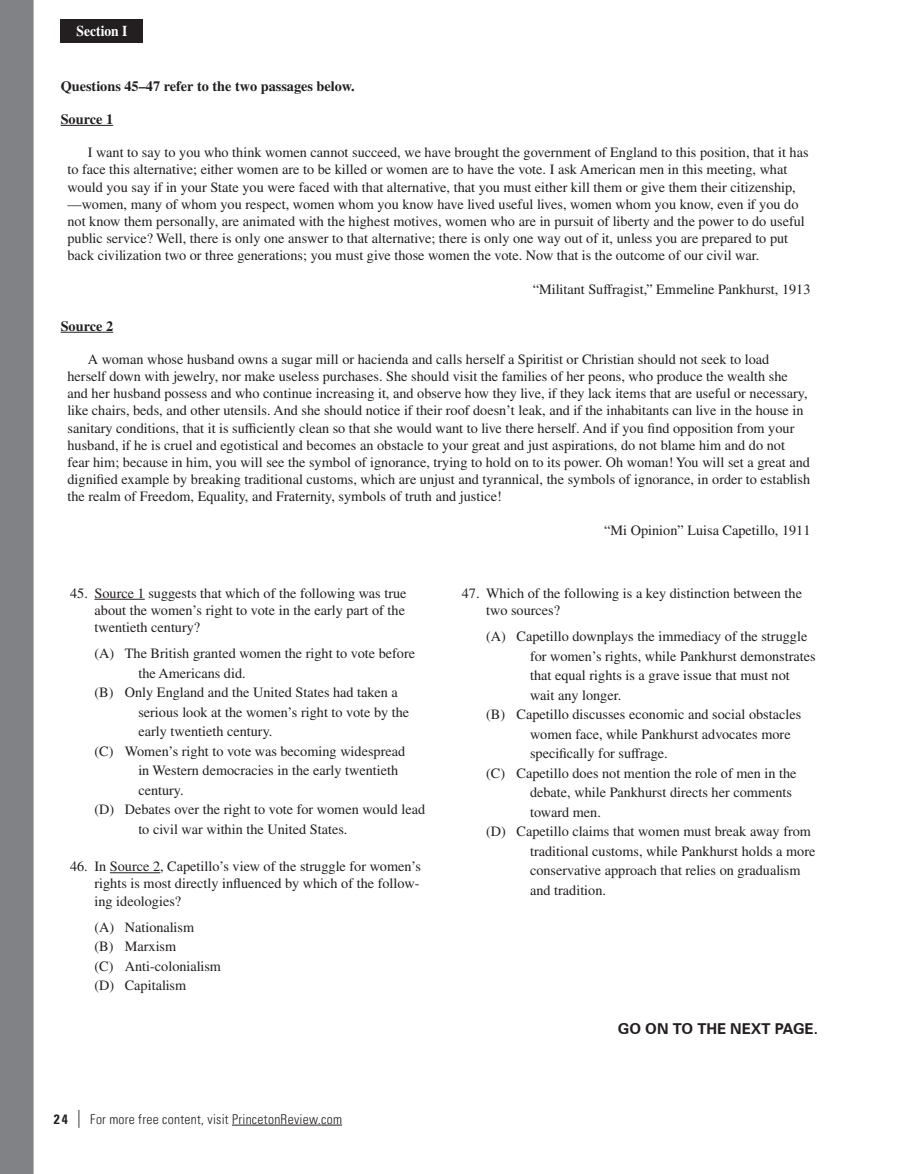
<style>
.page{position:relative;width:905px;height:1174px;background:#fff}
.page>*{position:absolute;margin:0;border:0;box-sizing:border-box;transform-origin:0 0}
.t1{font:700 15px "Zurich BT";color:#231f20}
.t2{font:700 15px "Times LT Pro";color:#fff;scale:.9 1}
.t3{font:14.25px/17.1px "Times LT Pro";color:#231f20}
.t4{font:700 14.25px "Times LT Pro";color:#231f20}
.t5{font:300 condensed 13.5px "Univers LT Pro";letter-spacing:.025em;color:#231f20}
.s1{font-weight:700}
.s2{font-weight:400;font-size:18px}
</style>
<div class="page">
<div style="left:61px;top:19px;width:82px;height:23px;background:#231f20"></div>
<hr style="left:232px;top:1124px;width:110px;height:1px;background:#231f20">
<hr style="left:61px;top:125px;width:52px;height:1px;background:#231f20">
<hr style="left:61px;top:332px;width:52px;height:1px;background:#231f20">
<hr style="left:94px;top:598px;width:51px;height:1px;background:#231f20">
<hr style="left:110px;top:872px;width:50px;height:1px;background:#231f20">
<div style="left:0;top:0;width:34px;height:1174px;background:#808285"></div>
<p class="t2" style="left:77px;top:22px;width:58px">Section I</p>
<p class="t4" style="left:61px;top:77px;width:295px">Questions 45–47 refer to the two passages below.</p>
<p class="t4" style="left:61px;top:110px;width:54px">Source 1</p>
<p class="t3" style="left:67px;top:144px;width:742px;text-indent:20px">I want to say to you who think women cannot succeed, we have brought the government of England to this position, that it has to face this alternative; either women are to be killed or women are to have the vote. I ask American men in this meeting, what would you say if in your State you were faced with that alternative, that you must either kill them or give them their citizenship, —women, many of whom you respect, women whom you know have lived useful lives, women whom you know, even if you do not know them personally, are animated with the highest motives, women who are in pursuit of liberty and the power to do useful public service? Well, there is only one answer to that alternative; there is only one way out of it, unless you are prepared to put back civilization two or three generations; you must give those women the vote. Now that is the outcome of our civil war.</p>
<p class="t3" style="left:532px;top:280px;width:279px">“Militant Suffragist,” Emmeline Pankhurst, 1913</p>
<p class="t4" style="left:61px;top:317px;width:54px">Source 2</p>
<p class="t3" style="left:67px;top:350px;width:744px;text-indent:20px">A woman whose husband owns a sugar mill or hacienda and calls herself a Spiritist or Christian should not seek to load herself down with jewelry, nor make useless purchases. She should visit the families of her peons, who produce the wealth she and her husband possess and who continue increasing it, and observe how they live, if they lack items that are useful or necessary, like chairs, beds, and other utensils. And she should notice if their roof doesn’t leak, and if the inhabitants can live in the house in sanitary conditions, that it is sufficiently clean so that she would want to live there herself. And if you find opposition from your husband, if he is cruel and egotistical and becomes an obstacle to your great and just aspirations, do not blame him and do not fear him; because in him, you will see the symbol of ignorance, trying to hold on to its power. Oh woman! You will set a great and dignified example by breaking traditional customs, which are unjust and tyrannical, the symbols of ignorance, in order to establish the realm of Freedom, Equality, and Fraternity, symbols of truth and justice!</p>
<p class="t3" style="left:604px;top:521px;width:208px">“Mi Opinion” Luisa Capetillo, 1911</p>
<p class="t3" style="left:94px;top:584px;width:313px;text-align:justify;text-indent:-24px">45. Source 1 suggests that which of the following was true about the women’s right to vote in the early part of the twentieth century?</p>
<p class="t3" style="left:94px;top:644px;width:322px">(A) The British granted women the right to vote before</p>
<p class="t3" style="left:138px;top:664px;width:109px">the Americans did.</p>
<p class="t3" style="left:94px;top:683px;width:305px">(B) Only England and the United States had taken a</p>
<p class="t3" style="left:138px;top:703px;width:272px">serious look at the women’s right to vote by the</p>
<p class="t3" style="left:138px;top:722px;width:135px">early twentieth century.</p>
<p class="t3" style="left:94px;top:742px;width:312px">(C) Women’s right to vote was becoming widespread</p>
<p class="t3" style="left:138px;top:761px;width:261px">in Western democracies in the early twentieth</p>
<p class="t3" style="left:138px;top:781px;width:47px">century.</p>
<p class="t3" style="left:94px;top:800px;width:332px">(D) Debates over the right to vote for women would lead</p>
<p class="t3" style="left:138px;top:820px;width:210px">to civil war within the United States.</p>
<p class="t3" style="left:94px;top:857px;width:328px;text-align:justify;text-indent:-24px">46. In Source 2, Capetillo’s view of the struggle for women’s rights is most directly influenced by which of the follow&shy;ing ideologies?</p>
<p class="t3" style="left:94px;top:916px;width:128px;line-height:19.5px">(A) Nationalism<br>(B) Marxism<br>(C) Anti-colonialism (D) Capitalism</p>
<p class="t5" style="left:54px;top:1109px;width:289px"><span class="s1">24</span> <span class="s2">|</span> For more free content, visit PrincetonReview.com</p>
<p class="t3" style="left:486px;top:584px;width:317px;text-indent:-24px">47. Which of the following is a key distinction between the two sources?</p>
<p class="t3" style="left:486px;top:627px;width:322px">(A) Capetillo downplays the immediacy of the struggle</p>
<p class="t3" style="left:530px;top:647px;width:287px">for women’s rights, while Pankhurst demonstrates</p>
<p class="t3" style="left:530px;top:666px;width:261px">that equal rights is a grave issue that must not</p>
<p class="t3" style="left:530px;top:686px;width:93px">wait any longer.</p>
<p class="t3" style="left:486px;top:705px;width:316px">(B) Capetillo discusses economic and social obstacles</p>
<p class="t3" style="left:530px;top:725px;width:262px">women face, while Pankhurst advocates more</p>
<p class="t3" style="left:530px;top:744px;width:139px">specifically for suffrage.</p>
<p class="t3" style="left:486px;top:764px;width:312px">(C) Capetillo does not mention the role of men in the</p>
<p class="t3" style="left:530px;top:783px;width:263px">debate, while Pankhurst directs her comments</p>
<p class="t3" style="left:530px;top:803px;width:72px">toward men.</p>
<p class="t3" style="left:486px;top:822px;width:326px">(D) Capetillo claims that women must break away from</p>
<p class="t3" style="left:530px;top:842px;width:287px">traditional customs, while Pankhurst holds a more</p>
<p class="t3" style="left:530px;top:861px;width:272px">conservative approach that relies on gradualism</p>
<p class="t3" style="left:530px;top:881px;width:77px">and tradition.</p>
<p class="t1" style="left:617px;top:1018px;width:202px">GO ON TO THE NEXT PAGE.</p>
</div>
